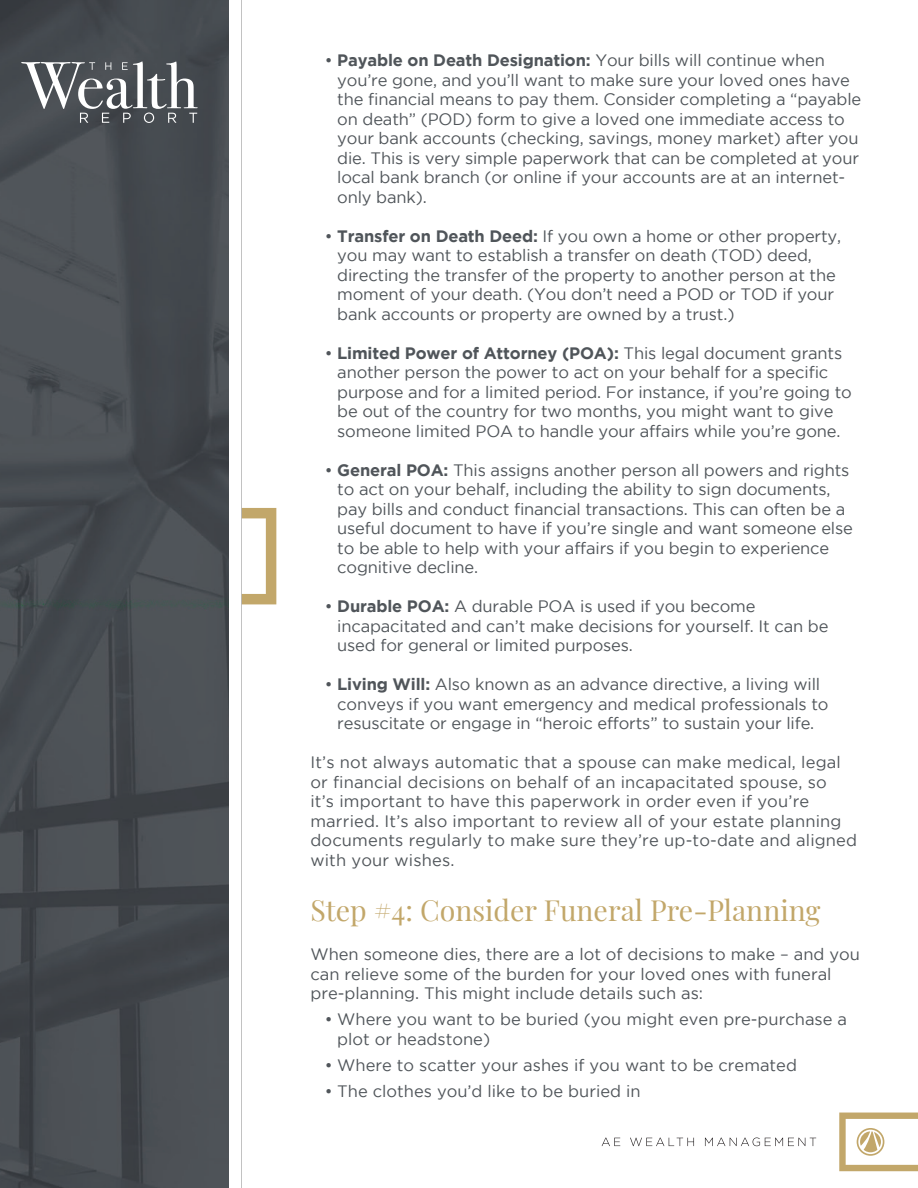
<style>
.page{position:relative;width:918px;height:1188px;background:#fff}
.page>*{position:absolute;margin:0;border:0;box-sizing:border-box;transform-origin:0 0}
.t1{font:28.5px "Playfair Display";color:#c2a76a}
.t2{font:16.5px/19.5px "Gotham";letter-spacing:-.01em;color:#50555a}
.t3{font:16.5px/19.5px "Gotham";letter-spacing:.01em;color:#50555a}
.s1{font-weight:700}
</style>
<div class="page">
<svg style="left:242px;top:508px;width:34px;height:96px"></svg>
<hr style="left:240px;top:0;width:2px;height:1188px;background:#bababa">
<img style="left:0;top:0;width:229px;height:1188px">
<svg style="left:21px;top:61px;width:177px;height:62px"></svg>
<svg style="left:839px;top:1113px;width:79px;height:58px"></svg>
<svg style="left:602px;top:1138px;width:18px;height:8px"></svg>
<svg style="left:630px;top:1138px;width:64px;height:8px"></svg>
<svg style="left:705px;top:1138px;width:111px;height:8px"></svg>
<p class="t2" style="left:337px;top:50px;width:526px;text-indent:-13px">• <span class="s1">Payable on Death Designation:</span> Your bills will continue when you’re gone, and you’ll want to make sure your loved ones have the financial means to pay them. Consider completing a “payable on death” (POD) form to give a loved one immediate access to your bank accounts (checking, savings, money market) after you die. This is very simple paperwork that can be completed at your local bank branch (or online if your accounts are at an internet&shy;only bank).</p>
<p class="t2" style="left:337px;top:226px;width:505px;text-indent:-13px">• <span class="s1">Transfer on Death Deed:</span> If you own a home or other property, you may want to establish a transfer on death (TOD) deed, directing the transfer of the property to another person at the moment of your death. (You don’t need a POD or TOD if your bank accounts or property are owned by a trust.)</p>
<p class="t2" style="left:337px;top:343px;width:516px;text-indent:-13px">• <span class="s1">Limited Power of Attorney (POA):</span> This legal document grants another person the power to act on your behalf for a specific purpose and for a limited period. For instance, if you’re going to be out of the country for two months, you might want to give someone limited POA to handle your affairs while you’re gone.</p>
<p class="t2" style="left:337px;top:460px;width:517px;text-indent:-13px">• <span class="s1">General POA:</span> This assigns another person all powers and rights to act on your behalf, including the ability to sign documents, pay bills and conduct financial transactions. This can often be a useful document to have if you’re single and want someone else to be able to help with your affairs if you begin to experience cognitive decline.</p>
<p class="t2" style="left:337px;top:596px;width:493px;text-indent:-13px">• <span class="s1">Durable POA:</span> A durable POA is used if you become incapacitated and can’t make decisions for yourself. It can be used for general or limited purposes.</p>
<p class="t2" style="left:337px;top:674px;width:493px;text-indent:-13px">• <span class="s1">Living Will:</span> Also known as an advance directive, a living will conveys if you want emergency and medical professionals to resuscitate or engage in “heroic efforts” to sustain your life.</p>
<p class="t3" style="left:310px;top:752px;width:548px">It’s not always automatic that a spouse can make medical, legal or financial decisions on behalf of an incapacitated spouse, so<br>it’s important to have this paperwork in order even if you’re married. It’s also important to review all of your estate planning documents regularly to make sure they’re up-to-date and aligned with your wishes.</p>
<h1 class="t1" style="left:310px;top:888px;width:512px">Step #4: Consider Funeral Pre-Planning</h1>
<p class="t2" style="left:310px;top:944px;width:551px">When someone dies, there are a lot of decisions to make – and you can relieve some of the burden for your loved ones with funeral pre-planning. This might include details such as:</p>
<p class="t2" style="left:337px;top:1009px;width:511px;text-indent:-13px">• Where you want to be buried (you might even pre-purchase a plot or headstone)</p>
<p class="t2" style="left:325px;top:1055px;width:474px">• Where to scatter your ashes if you want to be cremated</p>
<p class="t2" style="left:325px;top:1081px;width:317px">• The clothes you’d like to be buried in</p>
</div>
